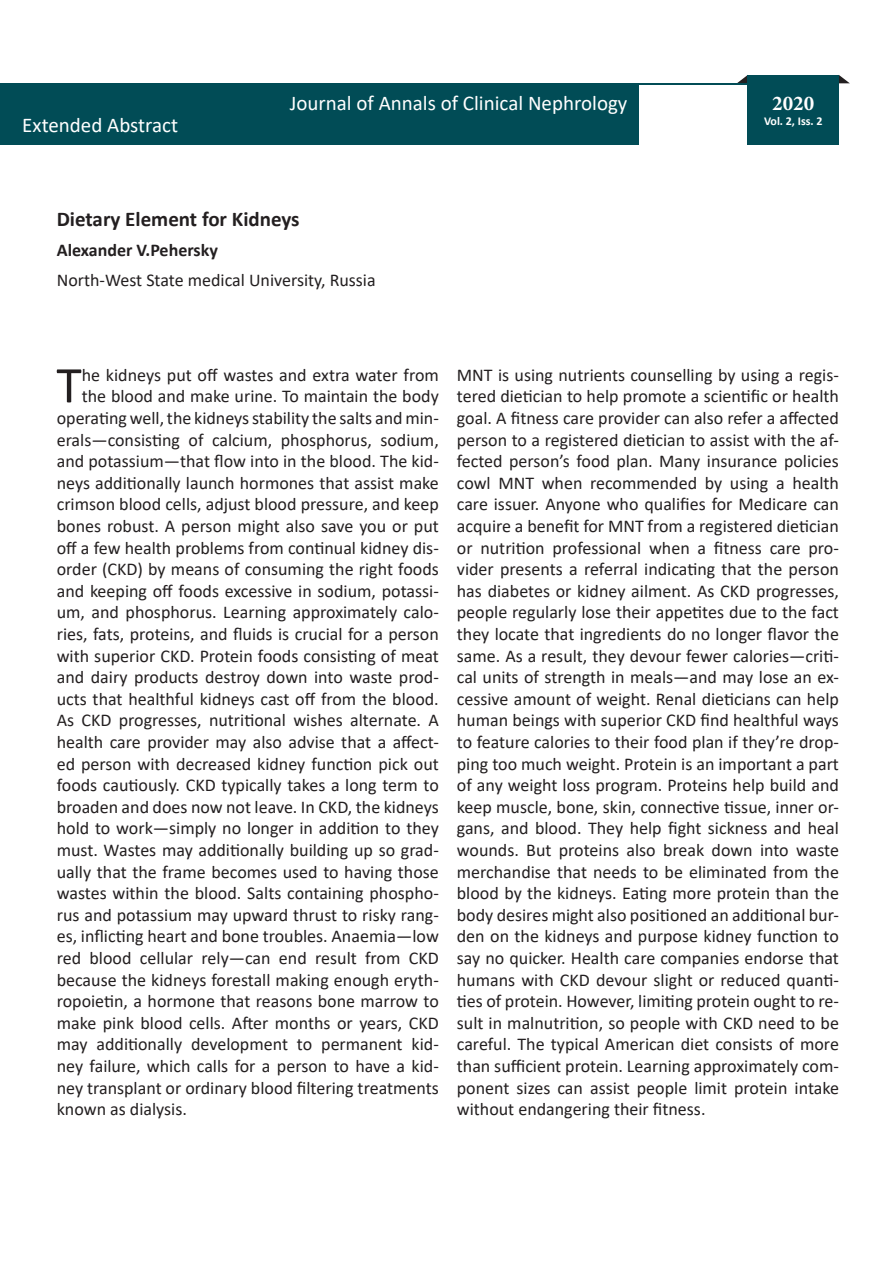
<style>
.page{position:relative;width:893px;height:1263px;background:#fff}
.page>*{position:absolute;margin:0;border:0;box-sizing:border-box;transform-origin:0 0}
.t1{font:52.05px "Calibri";color:#231f20}
.t2{font:21px "Calibri";color:#fff}
.t3{font:700 21px "Calibri";color:#231f20}
.t4{font:700 21px "Minion Pro";color:#fff}
.t5{font:18px/21.6px "Calibri";color:#231f20;text-align:justify}
.t6{font:700 18px "Calibri";color:#231f20}
.t7{font:700 12px "Calibri";color:#fff}
</style>
<div class="page">
<svg style="left:839px;top:75px;width:11px;height:8px"></svg>
<svg style="left:737px;top:75px;width:11px;height:8px"></svg>
<div style="left:1px;top:83px;width:838px;height:62px;background:#014c56"></div>
<div style="left:639px;top:85px;width:203px;height:60px;background:#fff"></div>
<div style="left:748px;top:75px;width:91px;height:70px;background:#014c56"></div>
<p class="t2" style="left:22px;top:111px;width:157px">Extended Abstract</p>
<p class="t2" style="left:290px;top:88px;width:339px">Journal of Annals of Clinical Nephrology</p>
<p class="t3" style="left:57px;top:204px;width:244px">Dietary Element for Kidneys</p>
<p class="t6" style="left:57px;top:238px;width:163px">Alexander V.Pehersky</p>
<p class="t5" style="left:57px;top:269px;width:320px">North-West State medical University, Russia</p>
<p class="t4" style="left:772px;top:89px;width:43px">2020</p>
<p class="t7" style="left:764px;top:112px;width:60px">Vol. 2, Iss. 2</p>
<p class="t1" style="left:56px;top:349px;width:27px">T</p>
<p class="t5" style="left:82px;top:363px;width:359px">he kidneys put off wastes and extra water from</p>
<p class="t5" style="left:82px;top:385px;width:359px">the blood and make urine. To maintain the body</p>
<p class="t5" style="left:57px;top:407px;width:384px">operating well, the kidneys stability the salts and min-</p>
<p class="t5" style="left:57px;top:428px;width:384px">erals—consisting of calcium, phosphorus, sodium,</p>
<p class="t5" style="left:57px;top:450px;width:384px">and potassium—that flow into in the blood. The kid-</p>
<p class="t5" style="left:57px;top:471px;width:384px">neys additionally launch hormones that assist make</p>
<p class="t5" style="left:57px;top:493px;width:384px">crimson blood cells, adjust blood pressure, and keep</p>
<p class="t5" style="left:57px;top:515px;width:384px">bones robust. A person might also save you or put</p>
<p class="t5" style="left:57px;top:536px;width:384px">off a few health problems from continual kidney dis-</p>
<p class="t5" style="left:57px;top:558px;width:384px">order (CKD) by means of consuming the right foods</p>
<p class="t5" style="left:57px;top:579px;width:384px">and keeping off foods excessive in sodium, potassi-</p>
<p class="t5" style="left:57px;top:601px;width:384px">um, and phosphorus. Learning approximately calo-</p>
<p class="t5" style="left:57px;top:623px;width:384px">ries, fats, proteins, and fluids is crucial for a person</p>
<p class="t5" style="left:57px;top:644px;width:384px">with superior CKD. Protein foods consisting of meat</p>
<p class="t5" style="left:57px;top:666px;width:384px">and dairy products destroy down into waste prod-</p>
<p class="t5" style="left:57px;top:687px;width:384px">ucts that healthful kidneys cast off from the blood.</p>
<p class="t5" style="left:57px;top:709px;width:384px">As CKD progresses, nutritional wishes alternate. A</p>
<p class="t5" style="left:57px;top:731px;width:384px">health care provider may also advise that a affect-</p>
<p class="t5" style="left:57px;top:752px;width:384px">ed person with decreased kidney function pick out</p>
<p class="t5" style="left:57px;top:774px;width:384px">foods cautiously. CKD typically takes a long term to</p>
<p class="t5" style="left:57px;top:795px;width:384px">broaden and does now not leave. In CKD, the kidneys</p>
<p class="t5" style="left:57px;top:817px;width:384px">hold to work—simply no longer in addition to they</p>
<p class="t5" style="left:57px;top:839px;width:384px">must. Wastes may additionally building up so grad-</p>
<p class="t5" style="left:57px;top:860px;width:384px">ually that the frame becomes used to having those</p>
<p class="t5" style="left:57px;top:882px;width:384px">wastes within the blood. Salts containing phospho-</p>
<p class="t5" style="left:57px;top:903px;width:384px">rus and potassium may upward thrust to risky rang-</p>
<p class="t5" style="left:57px;top:925px;width:384px">es, inflicting heart and bone troubles. Anaemia—low</p>
<p class="t5" style="left:57px;top:947px;width:384px">red blood cellular rely—can end result from CKD</p>
<p class="t5" style="left:57px;top:968px;width:384px">because the kidneys forestall making enough eryth-</p>
<p class="t5" style="left:57px;top:990px;width:384px">ropoietin, a hormone that reasons bone marrow to</p>
<p class="t5" style="left:57px;top:1011px;width:384px">make pink blood cells. After months or years, CKD</p>
<p class="t5" style="left:57px;top:1033px;width:384px">may additionally development to permanent kid-</p>
<p class="t5" style="left:57px;top:1055px;width:384px">ney failure, which calls for a person to have a kid-</p>
<p class="t5" style="left:57px;top:1076px;width:384px">ney transplant or ordinary blood filtering treatments</p>
<p class="t5" style="left:57px;top:1098px;width:132px">known as dialysis.</p>
<p class="t5" style="left:457px;top:363px;width:384px">MNT is using nutrients counselling by using a regis&shy;tered dietician to help promote a scientific or health goal. A fitness care provider can also refer a affected person to a registered dietician to assist with the af&shy;fected person’s food plan. Many insurance policies cowl MNT when recommended by using a health care issuer. Anyone who qualifies for Medicare can acquire a benefit for MNT from a registered dietician or nutrition professional when a fitness care pro&shy;vider presents a referral indicating that the person has diabetes or kidney ailment. As CKD progresses, people regularly lose their appetites due to the fact they locate that ingredients do no longer flavor the same. As a result, they devour fewer calories—criti&shy;cal units of strength in meals—and may lose an ex&shy;cessive amount of weight. Renal dieticians can help human beings with superior CKD find healthful ways to feature calories to their food plan if they’re drop&shy;ping too much weight. Protein is an important a part of any weight loss program. Proteins help build and keep muscle, bone, skin, connective tissue, inner or&shy;gans, and blood. They help fight sickness and heal wounds. But proteins also break down into waste merchandise that needs to be eliminated from the blood by the kidneys. Eating more protein than the body desires might also positioned an additional bur&shy;den on the kidneys and purpose kidney function to say no quicker. Health care companies endorse that humans with CKD devour slight or reduced quanti&shy;ties of protein. However, limiting protein ought to re&shy;sult in malnutrition, so people with CKD need to be careful. The typical American diet consists of more than sufficient protein. Learning approximately com&shy;ponent sizes can assist people limit protein intake without endangering their fitness.</p>
</div>
